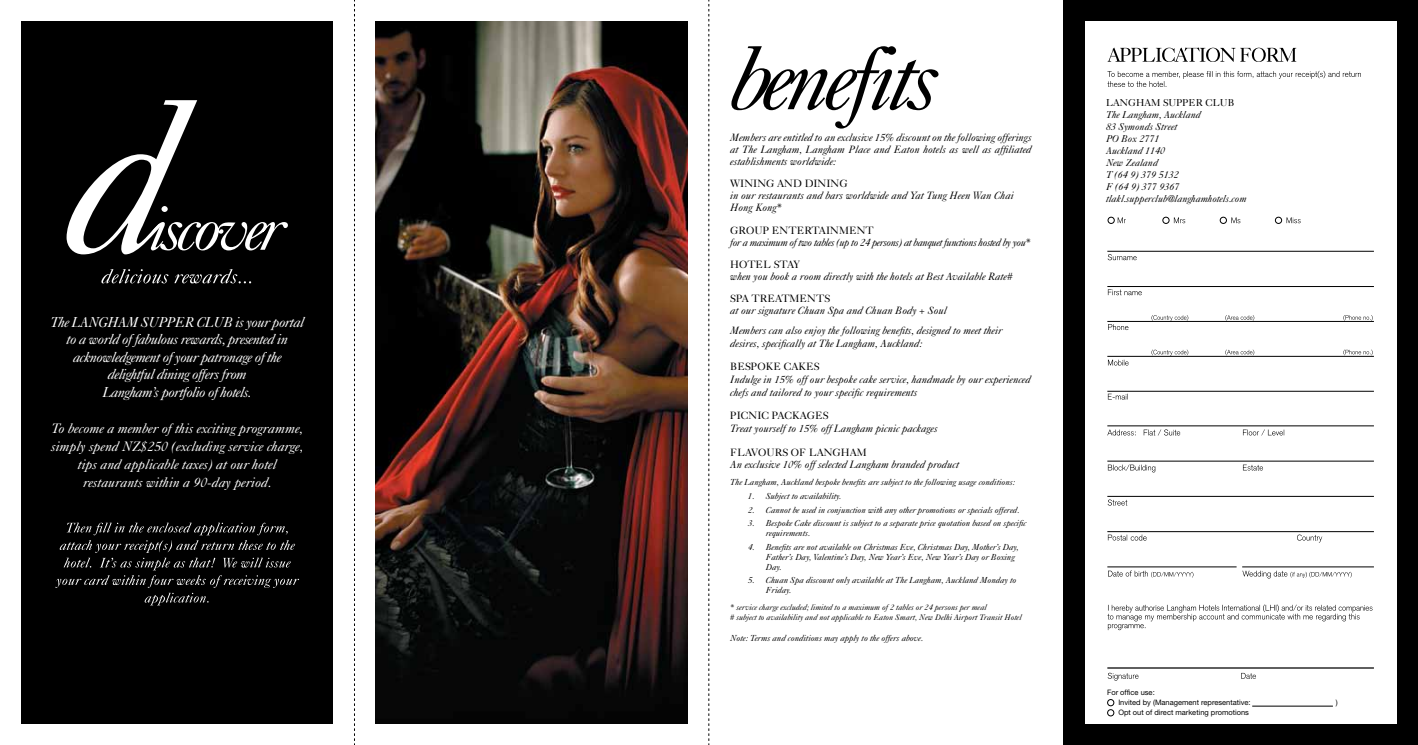
<style>
.page{position:relative;width:1418px;height:745px;background:#fff}
.page>*{position:absolute;margin:0;border:0;box-sizing:border-box;transform-origin:0 0}
.t1{font:italic 14.38px/17.5px "Caslon Five Forty";letter-spacing:-.035em;color:#fff;text-align:center}
.t2{font:italic 13.75px/18px "Caslon Five Forty";color:#fff;text-align:center}
.t3{font:italic 10.62px/11.9px "Caslon Five Forty";color:#000}
.t4{font:10.62px "Caslon Five Forty";color:#000}
.t5{font:italic 10.62px "Caslon Five Forty";letter-spacing:-.035em;color:#000}
.t6{font:italic 10px/12px "Caslon Five Forty";color:#000}
.t7{font:10px "Caslon Five Forty";color:#000}
.t8{font:italic 8.75px/10px "Caslon Five Forty";color:#000}
.t9{font:italic 8.12px/10px "Caslon Five Forty";color:#000}
.t10{font:7.5px/10px "Helvetica Neue East A";color:#000}
</style>
<div class="page">
<svg style="left:354px;top:0;width:1px;height:744px"></svg>
<svg style="left:708px;top:0;width:1px;height:744px"></svg>
<img style="left:376px;top:21px;width:311px;height:702px">
<div style="left:21px;top:21px;width:312px;height:702px;background:#000"></div>
<div style="left:1063px;top:0;width:354px;height:744px;background:linear-gradient(to right,#000,#000)"></div>
<div style="left:1084px;top:21px;width:312px;height:702px;background:#fff"></div>
<svg style="left:731px;top:46px;width:207px;height:82px"></svg>
<svg style="left:67px;top:100px;width:221px;height:154px"></svg>
<svg style="left:1151px;top:349px;width:221px;height:6px"></svg>
<svg style="left:1151px;top:315px;width:221px;height:6px"></svg>
<svg style="left:1107px;top:71px;width:253px;height:16px"></svg>
<div style="left:1107px;top:217px;width:7px;height:6px;border:1px solid #000;border-radius:50%"></div>
<svg style="left:1107px;top:254px;width:29px;height:6px"></svg>
<svg style="left:1107px;top:289px;width:34px;height:6px"></svg>
<svg style="left:1108px;top:324px;width:20px;height:6px"></svg>
<svg style="left:1107px;top:359px;width:21px;height:6px"></svg>
<svg style="left:1107px;top:393px;width:20px;height:6px"></svg>
<hr style="left:1107px;top:251px;width:266px;height:1px;background:#000">
<hr style="left:1107px;top:286px;width:266px;height:1px;background:#000">
<hr style="left:1107px;top:391px;width:266px;height:1px;background:#000">
<hr style="left:1107px;top:667px;width:266px;height:1px;background:#000">
<svg style="left:1107px;top:672px;width:148px;height:8px"></svg>
<svg style="left:1107px;top:604px;width:265px;height:25px"></svg>
<svg style="left:1117px;top:217px;width:183px;height:6px"></svg>
<svg style="left:1297px;top:534px;width:25px;height:8px"></svg>
<svg style="left:1107px;top:534px;width:39px;height:6px"></svg>
<svg style="left:1107px;top:499px;width:20px;height:6px"></svg>
<svg style="left:1107px;top:464px;width:155px;height:8px"></svg>
<svg style="left:1107px;top:429px;width:177px;height:6px"></svg>
<hr style="left:1107px;top:425px;width:266px;height:1px;background:#000">
<hr style="left:1107px;top:460px;width:266px;height:1px;background:#000">
<hr style="left:1107px;top:496px;width:266px;height:1px;background:#000">
<hr style="left:1107px;top:531px;width:266px;height:1px;background:#000">
<hr style="left:1107px;top:566px;width:129px;height:1px;background:#000">
<hr style="left:1242px;top:566px;width:131px;height:1px;background:#000">
<svg style="left:1108px;top:570px;width:243px;height:8px"></svg>
<hr style="left:1107px;top:321px;width:266px;height:1px;background:#000">
<hr style="left:1107px;top:356px;width:266px;height:1px;background:#000">
<svg style="left:1107px;top:47px;width:189px;height:15px"></svg>
<svg style="left:55px;top:522px;width:244px;height:83px"></svg>
<svg style="left:101px;top:269px;width:150px;height:14px"></svg>
<svg style="left:1107px;top:699px;width:6px;height:16px"></svg>
<hr style="left:1252px;top:705px;width:80px;height:1px;background:#000">
<h1 class="t1" style="left:50px;top:313px;width:255px">The LANGHAM SUPPER CLUB is your portal to a world of fabulous rewards, presented in acknowledgement of your patronage of the delightful dining offers from<br>Langham’s portfolio of hotels.</h1>
<p class="t2" style="left:51px;top:419px;width:253px">To become a member of this exciting programme, simply spend NZ$250 (excluding service charge, tips and applicable taxes) at our hotel restaurants within a 90-day period.</p>
<p class="t3" style="left:730px;top:131px;width:303px;text-align:justify">Members are entitled to an exclusive 15% discount on the following offerings at The Langham, Langham Place and Eaton hotels as well as affiliated establishments worldwide:</p>
<p class="t4" style="left:730px;top:177px;width:110px">WINING AND DINING</p>
<p class="t3" style="left:730px;top:189px;width:285px">in our restaurants and bars worldwide and Yat Tung Heen Wan Chai<br>Hong Kong*</p>
<p class="t4" style="left:730px;top:223px;width:110px">GROUP ENTERTAINMEN</p>
<p class="t4" style="left:865px;top:223px;width:10px">T</p>
<p class="t5" style="left:730px;top:235px;width:302px">for a maximum of two tables (up to 24 persons) at banquet functions hosted by you*</p>
<p class="t4" style="left:730px;top:258px;width:71px">HOTEL STAY</p>
<p class="t3" style="left:730px;top:270px;width:284px">when you book a room directly with the hotels at Best Available Rate#</p>
<p class="t4" style="left:730px;top:292px;width:38px">SPA TREA</p>
<p class="t4" style="left:781px;top:292px;width:18px">TMEN</p>
<p class="t4" style="left:816px;top:292px;width:16px">TS</p>
<p class="t3" style="left:730px;top:300px;width:273px;line-height:19.9px">at our signature Chuan Spa and Chuan Body + Soul<br>Members can also enjoy the following benefits, designed to meet their</p>
<p class="t3" style="left:730px;top:337px;width:193px">desires, specifically at The Langham, Auckland:</p>
<p class="t4" style="left:730px;top:360px;width:91px">BE SPOKE CAKES</p>
<p class="t3" style="left:730px;top:373px;width:302px;line-height:12.8px">Indulge in 15% off our bespoke cake service, handmade by our experienced chefs and tailored to your specific requirements</p>
<p class="t4" style="left:730px;top:409px;width:78px">PICNIC PACKAGE</p>
<p class="t4" style="left:822px;top:409px;width:7px">S</p>
<p class="t3" style="left:730px;top:422px;width:209px">Treat yourself to 15% off Langham picnic packages</p>
<p class="t4" style="left:730px;top:445px;width:96px">FLAVOURS OF LANGHAM</p>
<p class="t3" style="left:730px;top:458px;width:230px">An exclusive 10% off selected Langham branded product</p>
<p class="t8" style="left:730px;top:477px;width:286px">The Langham, Auckland bespoke benefits are subject to the following usage conditions:</p>
<p class="t8" style="left:748px;top:490px;width:95px">1. Subject to availability.</p>
<p class="t8" style="left:748px;top:504px;width:273px">2. Cannot be used in conjunction with any other promotions or specials offered.</p>
<p class="t8" style="left:765px;top:517px;width:262px;text-indent:-18px">3. Bespoke Cake discount is subject to a separate price quotation based on specific requirements.</p>
<p class="t8" style="left:765px;top:541px;width:254px;text-indent:-18px">4. Benefits are not available on Christmas Eve, Christmas Day, Mother’s Day,<br>Father’s Day, Valentine’s Day, New Year’s Eve, New Year’s Day or Boxing<br>Day.</p>
<p class="t8" style="left:765px;top:575px;width:252px;text-indent:-18px">5. Chuan Spa discount only available at The Langham, Auckland Monday to<br>Friday.</p>
<p class="t9" style="left:730px;top:602px;width:293px">* service charge excluded; limited to a maximum of 2 tables or 24 persons per meal<br># subject to availability and not applicable to Eaton Smart, New Delhi Airport Transit Hotel</p>
<p class="t8" style="left:730px;top:632px;width:194px">Note: Terms and conditions may apply to the offers above.</p>
<p class="t7" style="left:1106px;top:96px;width:16px">LANGHAM</p>
<p class="t7" style="left:1162px;top:96px;width:14px">SUPPER</p>
<p class="t7" style="left:1205px;top:96px;width:23px">CLUB</p>
<p class="t6" style="left:1106px;top:108px;width:142px">The Langham, Auckland<br>83 Symonds Street<br>PO Box 2771<br>Auckland 1140<br>New Zealand<br>T (64 9) 379 5132<br>F (64 9) 377 9367 tlakl.supperclub@langhamhotels.com</p>
<p class="t10" style="left:1118px;top:687px;width:134px;text-indent:-11px">For office use:<br>Invited by (Management representative:</p>
<p class="t10" style="left:1335px;top:697px;width:3px">)</p>
<p class="t10" style="left:1118px;top:707px;width:132px">Opt out of direct marketing promotions</p>
</div>
